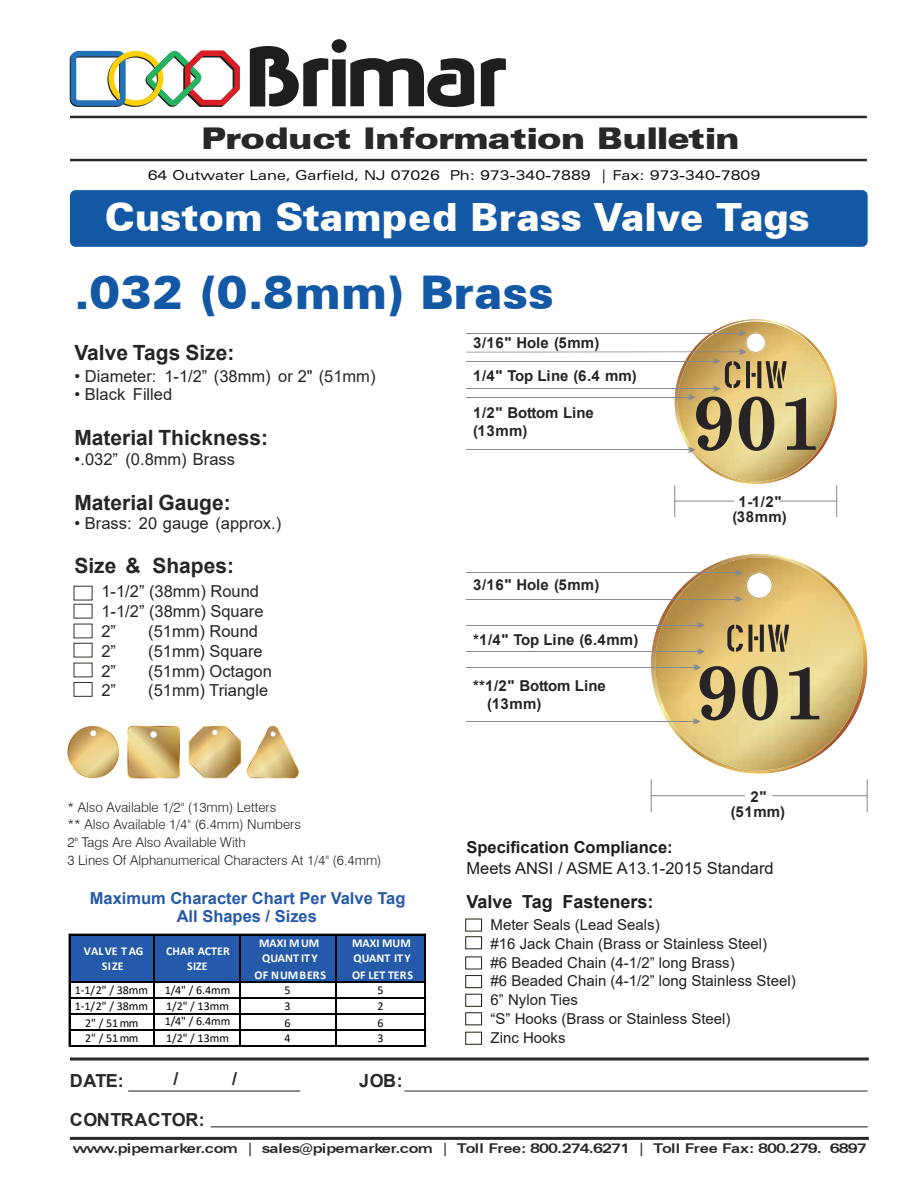
<style>
.page{position:relative;width:918px;height:1188px;background:#fff}
.page>*{position:absolute;margin:0;border:0;box-sizing:border-box;transform-origin:0 0}
.t1{font:900 46.5px "Zurich BT";letter-spacing:.01em;color:#1258a5}
.t2{font:900 39px "Zurich BT";color:#fff}
.t3{font:900 expanded 30px "Zurich BT";letter-spacing:.005em;color:#272927}
.t4{font:700 21px "Arial";color:#282425}
.t5{font:700 18px "Arial";color:#231f20}
.t6{font:700 18px "Arial";color:#272927}
.t7{font:700 18px "Arial";letter-spacing:.025em;color:#272927}
.t8{font:16.5px/19.8px "Arial";color:#282425}
.t9{font:700 16.5px/18px "Arial";color:#2559a9;text-align:center}
.t10{font:16.5px "Arial";color:#1f1e1c}
.t11{font:700 16.5px "Arial";color:#1f1e1c}
.t12{font:15px/18.8px "Arial";color:#231f20}
.t13{font:700 15px/15px "Arial";letter-spacing:.01em;color:#282425;text-align:center}
.t14{font:700 15px/17.5px "Arial";letter-spacing:-.01em;color:#282425}
.t15{font:expanded 13.65px "Zurich BT";color:#070b07}
.t16{font:300 13.5px/16.5px "Swiss 721 BT";color:#282425}
.t17{font:700 expanded 13.5px "Zurich BT";letter-spacing:-.06em;color:#272927}
.t18{font:12px/16.5px "Calibri";color:#010101}
.t19{font:700 12px/15px "Calibri";color:#fff}
.t20{font:700 12px/15px "Calibri";letter-spacing:.025em;color:#fff;text-align:center}
.t21{font:700 12px "Calibri";letter-spacing:.065em;color:#fff}
</style>
<div class="page">
<img style="left:699px;top:572px;width:164px;height:198px">
<img style="left:735px;top:481px;width:41px;height:2px">
<img style="left:717px;top:346px;width:117px;height:135px">
<div style="left:70px;top:190px;width:798px;height:57px;background:#1258a5;border-radius:6px"></div>
<hr style="left:70px;top:116px;width:797px;height:2px;background:#272927">
<hr style="left:70px;top:159px;width:797px;height:2px;background:#272927">
<svg style="left:250px;top:39px;width:224px;height:68px"></svg>
<svg style="left:481px;top:58px;width:25px;height:48px"></svg>
<svg style="left:70px;top:50px;width:170px;height:57px"></svg>
<hr style="left:867px;top:779px;width:1px;height:33px;background:#87898d">
<hr style="left:651px;top:779px;width:1px;height:33px;background:#87898d">
<hr style="left:772px;top:795px;width:95px;height:1px;background:#87898d">
<hr style="left:651px;top:795px;width:94px;height:1px;background:#87898d">
<hr style="left:779px;top:501px;width:58px;height:1px;background:#87898d">
<hr style="left:675px;top:501px;width:59px;height:1px;background:#87898d">
<hr style="left:836px;top:485px;width:1px;height:32px;background:#87898d">
<hr style="left:674px;top:485px;width:1px;height:32px;background:#87898d">
<hr style="left:466px;top:333px;width:278px;height:1px;background:#87898d">
<hr style="left:466px;top:351px;width:278px;height:2px;background:#87898d">
<hr style="left:466px;top:361px;width:252px;height:1px;background:#87898d">
<hr style="left:466px;top:388px;width:252px;height:1px;background:#87898d">
<hr style="left:466px;top:397px;width:227px;height:1px;background:#87898d">
<hr style="left:466px;top:450px;width:227px;height:1px;background:#87898d">
<hr style="left:466px;top:721px;width:231px;height:1px;background:#87898d">
<hr style="left:466px;top:651px;width:236px;height:1px;background:#87898d">
<hr style="left:466px;top:667px;width:232px;height:1px;background:#87898d">
<hr style="left:466px;top:625px;width:236px;height:1px;background:#87898d">
<hr style="left:466px;top:599px;width:274px;height:1px;background:#87898d">
<hr style="left:466px;top:572px;width:274px;height:1px;background:#87898d">
<div style="left:74px;top:604px;width:18px;height:14px;border:1px solid #39342b"></div>
<div style="left:74px;top:643px;width:18px;height:14px;border:1px solid #39342b"></div>
<div style="left:74px;top:682px;width:18px;height:15px;border:1px solid #39342b"></div>
<hr style="left:211px;top:1126px;width:657px;height:1px;background:#272927">
<hr style="left:404px;top:1091px;width:464px;height:1px;background:#272927">
<hr style="left:70px;top:1137px;width:799px;height:3px;background:#272927">
<svg style="left:70px;top:1057px;width:799px;height:4px;background:#5b5d5b"></svg>
<hr style="left:128px;top:1091px;width:172px;height:1px;background:#272927">
<div style="left:70px;top:935px;width:356px;height:47px;background:#2559a9"></div>
<hr style="left:69px;top:934px;width:1px;height:113px;background:#010101">
<hr style="left:154px;top:935px;width:1px;height:112px;background:#010101">
<hr style="left:239px;top:935px;width:1px;height:112px;background:#010101">
<hr style="left:336px;top:935px;width:1px;height:112px;background:#010101">
<hr style="left:425px;top:935px;width:1px;height:112px;background:#010101">
<hr style="left:70px;top:934px;width:356px;height:1px;background:#010101">
<hr style="left:70px;top:982px;width:356px;height:1px;background:#010101">
<hr style="left:70px;top:998px;width:356px;height:1px;background:#010101">
<hr style="left:70px;top:1013px;width:356px;height:1px;background:#010101">
<hr style="left:70px;top:1014px;width:356px;height:1px;background:#010101">
<hr style="left:70px;top:1029px;width:356px;height:1px;background:#010101">
<hr style="left:70px;top:1030px;width:356px;height:1px;background:#010101">
<hr style="left:70px;top:1045px;width:356px;height:2px;background:#010101">
<div style="left:465px;top:919px;width:17px;height:13px;border:1px solid #261f13"></div>
<div style="left:465px;top:936px;width:17px;height:13px;border:1px solid #261f13"></div>
<div style="left:465px;top:957px;width:17px;height:12px;border:1px solid #261f13"></div>
<div style="left:465px;top:975px;width:17px;height:13px;border:1px solid #261f13"></div>
<div style="left:465px;top:994px;width:17px;height:13px;border:1px solid #261f13"></div>
<div style="left:465px;top:1012px;width:17px;height:13px;border:1px solid #261f13"></div>
<div style="left:465px;top:1032px;width:17px;height:13px;border:1px solid #261f13"></div>
<svg style="left:189px;top:726px;width:110px;height:52px"></svg>
<svg style="left:127px;top:726px;width:53px;height:52px;background:#d2b471"></svg>
<svg style="left:150px;top:731px;width:7px;height:7px"></svg>
<svg style="left:68px;top:727px;width:50px;height:51px"></svg>
<svg style="left:651px;top:554px;width:168px;height:201px"></svg>
<svg style="left:675px;top:319px;width:141px;height:155px;background:#c3af7e"></svg>
<h3 class="t3" style="left:202px;top:120px;width:539px">Product Information Bulletin</h3>
<p class="t15" style="left:148px;top:167px;width:614px">64 Outwater Lane, Garfield, NJ 07026 Ph: 973-340-7889 | Fax: 973-340-7809</p>
<h2 class="t2" style="left:105px;top:193px;width:707px">Custom Stamped Brass Valve Tags</h2>
<h1 class="t1" style="left:74px;top:264px;width:481px">.032 (0.8mm) Brass</h1>
<p class="t13" style="left:473px;top:326px;width:165px;line-height:33px;text-align:left">3/16" Hole (5mm)<br>1/4" Top Line (6.4 mm)</p>
<p class="t14" style="left:473px;top:404px;width:122px">1/2" Bottom Line (13mm)</p>
<p class="t4" style="left:74px;top:338px;width:161px">Valve Tags Size:</p>
<p class="t8" style="left:74px;top:367px;width:303px">• Diameter: 1-1/2” (38mm) or 2" (51mm)</p>
<p class="t8" style="left:74px;top:385px;width:99px">• Black Filled</p>
<p class="t4" style="left:74px;top:423px;width:195px">Material Thickness:</p>
<p class="t8" style="left:74px;top:449px;width:162px">• .032” (0.8mm) Brass</p>
<p class="t4" style="left:74px;top:488px;width:158px">Material Gauge:</p>
<p class="t8" style="left:74px;top:514px;width:208px">• Brass: 20 gauge (approx.)</p>
<p class="t13" style="left:732px;top:494px;width:56px">1-1/2" (38mm)</p>
<p class="t4" style="left:74px;top:551px;width:161px">Size &amp; Shapes:</p>
<p class="t8" style="left:101px;top:582px;width:164px">1-1/2” (38mm) Round<br>1-1/2” (38mm) Square<br>2”</p>
<p class="t8" style="left:148px;top:621px;width:111px">(51mm) Round</p>
<p class="t8" style="left:101px;top:641px;width:16px">2”</p>
<p class="t8" style="left:148px;top:641px;width:116px">(51mm) Square</p>
<p class="t8" style="left:101px;top:661px;width:16px">2”</p>
<p class="t8" style="left:148px;top:661px;width:125px">(51mm) Octagon</p>
<p class="t8" style="left:101px;top:681px;width:16px">2”</p>
<p class="t8" style="left:148px;top:681px;width:122px">(51mm) Triangle</p>
<p class="t16" style="left:67px;top:799px;width:235px">* Also Available 1/2" (13mm) Letters<br>** Also Available 1/4" (6.4mm) Numbers</p>
<p class="t16" style="left:67px;top:833px;width:316px;line-height:18px">2" Tags Are Also Available With<br>3 Lines Of Alphanumerical Characters At 1/4" (6.4mm)</p>
<p class="t9" style="left:90px;top:889px;width:317px">Maximum Character Chart Per Valve Tag<br>All Shapes / Sizes</p>
<p class="t20" style="left:84px;top:943px;width:61px">VALVE TAG<br>SIZE</p>
<p class="t19" style="left:166px;top:943px;width:65px;text-align:center">CHAR ACTER<br>SIZE</p>
<p class="t19" style="left:259px;top:935px;width:62px">MAXI MUM<br>QUANT ITY</p>
<p class="t21" style="left:255px;top:966px;width:73px">OF NUMBERS</p>
<p class="t19" style="left:352px;top:935px;width:60px">MAXI MUM<br>QUANT ITY</p>
<p class="t19" style="left:352px;top:967px;width:63px">OF LET TERS</p>
<p class="t18" style="left:75px;top:981px;width:75px">1-1/2" / 38mm</p>
<p class="t18" style="left:165px;top:981px;width:67px">1/4" / 6.4mm</p>
<p class="t18" style="left:285px;top:981px;width:8px">5</p>
<p class="t18" style="left:378px;top:981px;width:8px">5</p>
<p class="t18" style="left:166px;top:998px;width:64px">1/2" / 13mm</p>
<p class="t18" style="left:285px;top:998px;width:8px">3</p>
<p class="t18" style="left:378px;top:998px;width:8px">2</p>
<p class="t18" style="left:85px;top:1014px;width:55px">2" / 51mm</p>
<p class="t18" style="left:285px;top:1014px;width:8px">6</p>
<p class="t18" style="left:378px;top:1014px;width:8px">6</p>
<p class="t18" style="left:285px;top:1029px;width:8px">4</p>
<p class="t18" style="left:378px;top:1029px;width:8px">3</p>
<p class="t18" style="left:75px;top:998px;width:75px">1-1/2" / 38mm</p>
<p class="t18" style="left:85px;top:1029px;width:55px">2" / 51mm</p>
<p class="t18" style="left:165px;top:1013px;width:67px">1/4" / 6.4mm<br>1/2" / 13mm</p>
<p class="t6" style="left:70px;top:1068px;width:55px">DATE:</p>
<p class="t6" style="left:173px;top:1066px;width:7px">/</p>
<p class="t6" style="left:232px;top:1066px;width:7px">/</p>
<p class="t7" style="left:70px;top:1107px;width:136px">CONTRACTOR:</p>
<p class="t6" style="left:359px;top:1068px;width:45px">JOB:</p>
<p class="t13" style="left:473px;top:578px;width:128px">3/16" Hole (5mm)</p>
<p class="t14" style="left:473px;top:631px;width:167px">*1/4" Top Line (6.4mm)</p>
<p class="t14" style="left:487px;top:676px;width:120px;line-height:18.3px;text-indent:-14px">**1/2" Bottom Line (13mm)</p>
<p class="t13" style="left:731px;top:789px;width:56px">2" (51mm)</p>
<p class="t11" style="left:466px;top:836px;width:208px">Specification Compliance:</p>
<p class="t10" style="left:466px;top:857px;width:309px">Meets ANSI / ASME A13.1-2015 Standard</p>
<p class="t5" style="left:466px;top:889px;width:189px">Valve Tag Fasteners:</p>
<p class="t12" style="left:491px;top:915px;width:307px">Meter Seals (Lead Seals)<br>#16 Jack Chain (Brass or Stainless Steel)<br>#6 Beaded Chain (4-1/2” long Brass)<br>#6 Beaded Chain (4-1/2” long Stainless Steel)<br>6” Nylon Ties<br>“S” Hooks (Brass or Stainless Steel)<br>Zinc Hooks</p>
<p class="t17" style="left:73px;top:1140px;width:795px">www.pipemarker.com | sales@pipemarker.com | Toll Free: 800.274.6271 | Toll Free Fax: 800.279. 6897</p>
</div>
